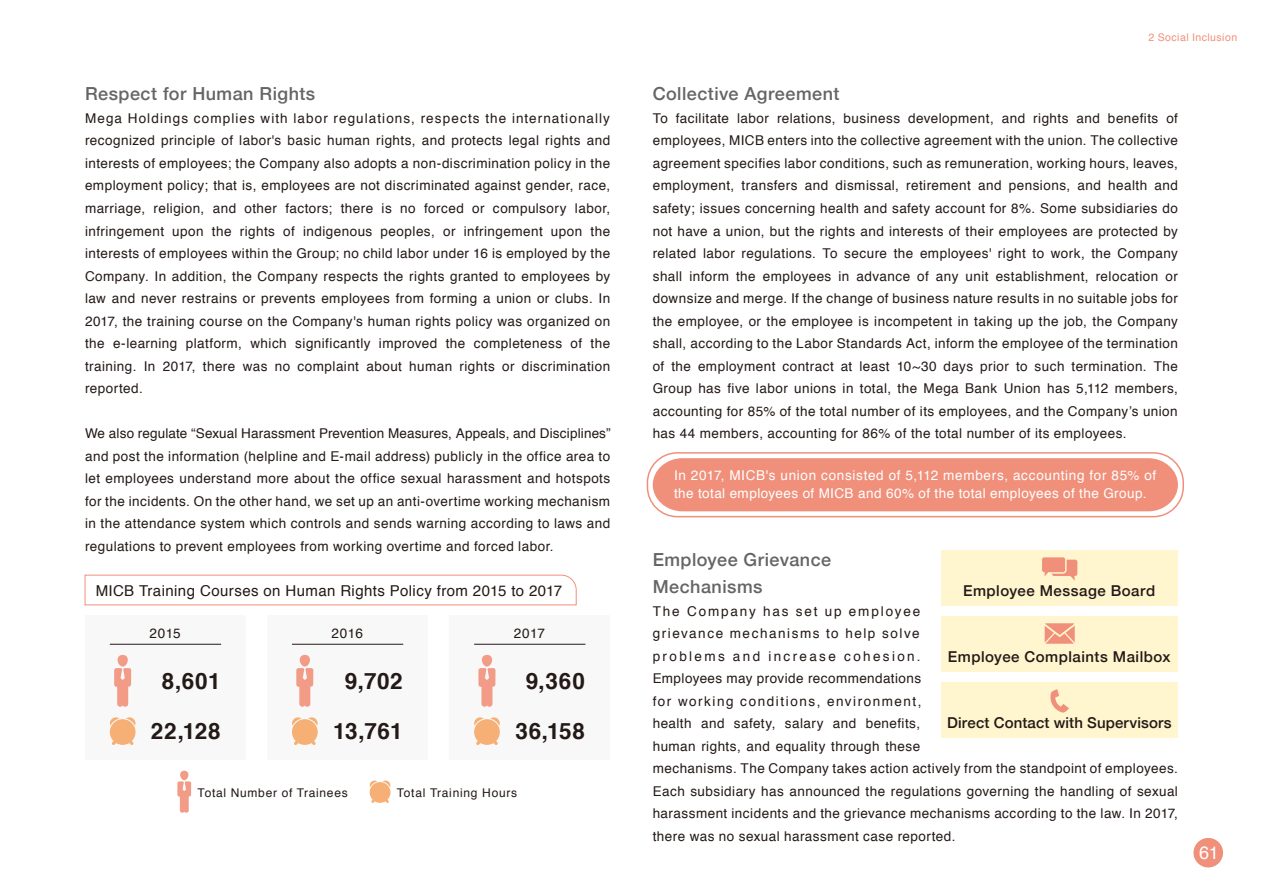
<style>
.page{position:relative;width:1263px;height:893px;background:#fff}
.page>*{position:absolute;margin:0;border:0;box-sizing:border-box;transform-origin:0 0}
.t1{font:700 22.5px "Helvetica";letter-spacing:.03em;color:#231916}
.t2{font:500 18px/27px "Helvetica Neue";letter-spacing:.025em;color:#666565}
.t3{font:18px "Helvetica";color:#fff}
.t4{font:15px "Helvetica";letter-spacing:.03em;color:#231916}
.t5{font:500 15px "Helvetica Neue";letter-spacing:.03em;color:#231916}
.t6{font:500 15px "Helvetica Neue";letter-spacing:.01em;color:#231916}
.t7{font:13.5px/22.5px "Helvetica";letter-spacing:.035em;color:#231916;text-align:justify}
.t8{font:13.5px/18px "Helvetica";letter-spacing:.035em;color:#fff}
.t9{font:12px "Helvetica";letter-spacing:.06em;color:#231916}
.t10{font:10.5px "Helvetica";letter-spacing:.04em;color:#f0907b}
</style>
<div class="page">
<div style="left:85px;top:615px;width:161px;height:145px;background:#f8f8f8"></div>
<hr style="left:110px;top:644px;width:111px;height:1px;background:#231916">
<svg style="left:114px;top:668px;width:17px;height:39px"></svg>
<div style="left:118px;top:655px;width:10px;height:12px;background:#f29b87;border-radius:5px"></div>
<svg style="left:110px;top:717px;width:26px;height:28px"></svg>
<div style="left:267px;top:615px;width:161px;height:145px;background:#f8f8f8"></div>
<hr style="left:292px;top:644px;width:111px;height:1px;background:#231916">
<svg style="left:296px;top:668px;width:17px;height:39px"></svg>
<div style="left:300px;top:655px;width:10px;height:12px;background:#f29b87;border-radius:5px"></div>
<svg style="left:292px;top:717px;width:26px;height:28px"></svg>
<div style="left:449px;top:615px;width:161px;height:145px;background:#f8f8f8"></div>
<hr style="left:474px;top:644px;width:111px;height:1px;background:#231916">
<svg style="left:478px;top:668px;width:17px;height:39px"></svg>
<div style="left:482px;top:655px;width:10px;height:12px;background:#f29b87;border-radius:5px"></div>
<svg style="left:474px;top:717px;width:26px;height:28px"></svg>
<svg style="left:84px;top:574px;width:493px;height:32px"></svg>
<svg style="left:177px;top:781px;width:14px;height:32px"></svg>
<div style="left:180px;top:771px;width:8px;height:9px;background:#f29b87;border-radius:4px"></div>
<svg style="left:370px;top:780px;width:20px;height:23px"></svg>
<div style="left:647px;top:452px;width:537px;height:65px;border:2px solid #f0907b;border-radius:30px"></div>
<div style="left:653px;top:458px;width:525px;height:53px;background:#f0907b"></div>
<div style="left:941px;top:551px;width:237px;height:55px;background:#fff5ce"></div>
<svg style="left:1042px;top:557px;width:35px;height:24px"></svg>
<div style="left:941px;top:617px;width:237px;height:55px;background:#fff5ce"></div>
<svg style="left:1045px;top:623px;width:30px;height:21px"></svg>
<div style="left:941px;top:682px;width:237px;height:56px;background:#fff5ce"></div>
<svg style="left:1050px;top:689px;width:19px;height:24px"></svg>
<div style="left:1193px;top:838px;width:30px;height:29px;background:#f0907b;border-radius:50%"></div>
<h2 class="t2" style="left:85px;top:79px;width:232px">Respect for Human Rights</h2>
<p class="t7" style="left:85px;top:107px;width:527px">Mega Holdings complies with labor regulations, respects the internationally recognized principle of labor's basic human rights, and protects legal rights and interests of employees; the Company also adopts a non-discrimination policy in the employment policy; that is, employees are not discriminated against gender, race, marriage, religion, and other factors; there is no forced or compulsory labor, infringement upon the rights of indigenous peoples, or infringement upon the interests of employees within the Group; no child labor under 16 is employed by the Company. In addition, the Company respects the rights granted to employees by law and never restrains or prevents employees from forming a union or clubs. In 2017, the training course on the Company's human rights policy was organized on the e-learning platform, which significantly improved the completeness of the training. In 2017, there was no complaint about human rights or discrimination reported.</p>
<p class="t7" style="left:85px;top:422px;width:527px">We also regulate “Sexual Harassment Prevention Measures, Appeals, and Disciplines” and post the information (helpline and E-mail address) publicly in the office area to let employees understand more about the office sexual harassment and hotspots for the incidents. On the other hand, we set up an anti-overtime working mechanism in the attendance system which controls and sends warning according to laws and regulations to prevent employees from working overtime and forced labor.</p>
<p class="t4" style="left:96px;top:579px;width:468px">MICB Training Courses on Human Rights Policy from 2015 to 2017</p>
<p class="t7" style="left:149px;top:622px;width:33px">2015</p>
<h1 class="t1" style="left:162px;top:663px;width:60px">8,601</h1>
<h1 class="t1" style="left:151px;top:713px;width:71px">22,128</h1>
<p class="t7" style="left:332px;top:622px;width:33px">2016</p>
<h1 class="t1" style="left:345px;top:663px;width:59px">9,702</h1>
<h1 class="t1" style="left:333px;top:713px;width:71px">13,761</h1>
<p class="t7" style="left:514px;top:622px;width:33px">2017</p>
<h1 class="t1" style="left:526px;top:663px;width:61px">9,360</h1>
<h1 class="t1" style="left:515px;top:713px;width:71px">36,158</h1>
<p class="t9" style="left:198px;top:783px;width:152px">Total Number of Trainees</p>
<p class="t9" style="left:397px;top:783px;width:122px">Total Training Hours</p>
<p class="t10" style="left:1148px;top:30px;width:90px">2 Social Inclusion</p>
<h2 class="t2" style="left:653px;top:79px;width:188px">Collective Agreement</h2>
<p class="t7" style="left:653px;top:107px;width:527px">To facilitate labor relations, business development, and rights and benefits of employees, MICB enters into the collective agreement with the union. The collective agreement specifies labor conditions, such as remuneration, working hours, leaves, employment, transfers and dismissal, retirement and pensions, and health and safety; issues concerning health and safety account for 8%. Some subsidiaries do not have a union, but the rights and interests of their employees are protected by related labor regulations. To secure the employees' right to work, the Company shall inform the employees in advance of any unit establishment, relocation or downsize and merge. If the change of business nature results in no suitable jobs for the employee, or the employee is incompetent in taking up the job, the Company shall, according to the Labor Standards Act, inform the employee of the termination of the employment contract at least 10~30 days prior to such termination. The Group has five labor unions in total, the Mega Bank Union has 5,112 members, accounting for 85% of the total number of its employees, and the Company’s union has 44 members, accounting for 86% of the total number of its employees.</p>
<p class="t8" style="left:674px;top:467px;width:484px">In 2017, MICB's union consisted of 5,112 members, accounting for 85% of the total employees of MICB and 60% of the total employees of the Group.</p>
<h2 class="t2" style="left:653px;top:545px;width:180px">Employee Grievance<br>Mechanisms</h2>
<p class="t7" style="left:653px;top:600px;width:527px;text-align:left">The Company has set up employee<br>grievance mechanisms to help solve<br>problems and increase cohesion.<br>Employees may provide recommendations<br>for working conditions, environment,<br>health and safety, salary and benefits,<br>human rights, and equality through these<br>mechanisms. The Company takes action actively from the standpoint of employees.<br>Each subsidiary has announced the regulations governing the handling of sexual harassment incidents and the grievance mechanisms according to the law. In 2017, there was no sexual harassment case reported.</p>
<p class="t5" style="left:963px;top:578px;width:194px">Employee Message Board</p>
<p class="t5" style="left:948px;top:644px;width:224px">Employee Complaints Mailbox</p>
<p class="t6" style="left:947px;top:710px;width:226px">Direct Contact with Supervisors</p>
<h2 class="t3" style="left:1199px;top:839px;width:21px">61</h2>
</div>
